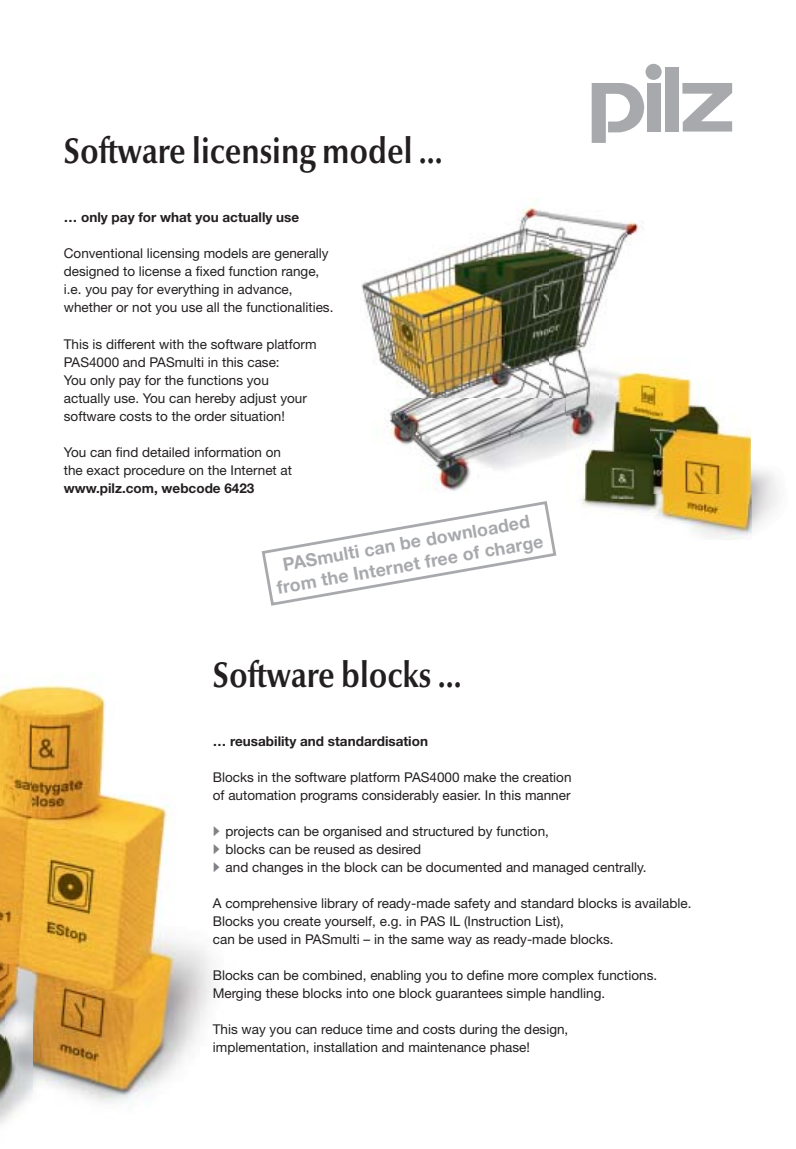
<style>
.page{position:relative;width:796px;height:1149px;background:#fff}
.page>*{position:absolute;margin:0;border:0;box-sizing:border-box;transform-origin:0 0}
.t1{font:700 36px "Optima Nova LT Pro";color:#231f20;scale:.85 1}
.t2{font:700 18px/21.6px "Helvetica Neue LT Pro";color:#a7a9ac;text-align:center}
.t3{font:13.5px/18px "Helvetica Neue LT Pro";color:#231f20}
.t4{font:700 13.5px "Helvetica Neue LT Pro";color:#231f20}
.s1{color:#808285}
</style>
<div class="page">
<img style="left:361px;top:205px;width:283px;height:193px">
<img style="left:386px;top:398px;width:180px;height:93px">
<img style="left:4px;top:684px;width:209px;height:438px">
<img style="left:0;top:692px;width:4px;height:432px">
<img style="left:649px;top:357px;width:101px;height:137px">
<img style="left:750px;top:435px;width:29px;height:102px">
<img style="left:581px;top:494px;width:169px;height:46px">
<img style="left:566px;top:357px;width:83px;height:141px">
<svg style="left:591px;top:83px;width:52px;height:60px"></svg>
<div style="left:646px;top:83px;width:14px;height:48px;background:#a7a9ac"></div>
<div style="left:645px;top:64px;width:16px;height:16px;background:#a7a9ac;border-radius:50%"></div>
<div style="left:664px;top:67px;width:14px;height:64px;background:#a7a9ac"></div>
<svg style="left:682px;top:83px;width:49px;height:48px"></svg>
<svg style="left:261px;top:501px;width:296px;height:105px"></svg>
<h1 class="t1" style="left:64px;top:136px;width:447px">Software licensing model …</h1>
<p class="t4" style="left:64px;top:213px;width:237px">… only pay for what you actually use</p>
<p class="t3" style="left:64px;top:246px;width:271px">Conventional licensing models are generally designed to license a fixed function range, i.e. you pay for everything in advance, whether or not you use all the functionalities.</p>
<p class="t3" style="left:64px;top:336px;width:254px">This is different with the software platform PAS4000 and PASmulti in this case:<br>You only pay for the functions you actually use. You can hereby adjust your software costs to the order situation!</p>
<p class="t3" style="left:64px;top:444px;width:230px">You can find detailed information on the exact procedure on the Internet at</p>
<p class="t4" style="left:64px;top:483px;width:192px">www.pilz.com, webcode 6423</p>
<h2 class="t2" style="left:272px;top:557px;width:271px;rotate:-10deg">PASmulti can be downloaded from the Internet free of charge</h2>
<h1 class="t1" style="left:213px;top:659px;width:294px">Software blocks …</h1>
<p class="t4" style="left:213px;top:736px;width:216px">… reusability and standardisation</p>
<p class="t3" style="left:213px;top:769px;width:360px">Blocks in the software platform PAS4000 make the creation of automation programs considerably easier. In this manner</p>
<p class="t3" style="left:213px;top:823px;width:337px"><span class="s1">•</span> projects can be organised and structured by function,</p>
<p class="t3" style="left:213px;top:841px;width:210px"><span class="s1">•</span> blocks can be reused as desired</p>
<p class="t3" style="left:213px;top:859px;width:435px"><span class="s1">•</span> and changes in the block can be documented and managed centrally.</p>
<p class="t3" style="left:213px;top:895px;width:480px">A comprehensive library of ready-made safety and standard blocks is available.<br>Blocks you create yourself, e.g. in PAS IL (Instruction List),<br>can be used in PASmulti – in the same way as ready-made blocks.</p>
<p class="t3" style="left:213px;top:967px;width:445px">Blocks can be combined, enabling you to define more complex functions.<br>Merging these blocks into one block guarantees simple handling.</p>
<p class="t3" style="left:213px;top:1021px;width:357px">This way you can reduce time and costs during the design, implementation, installation and maintenance phase!</p>
</div>
